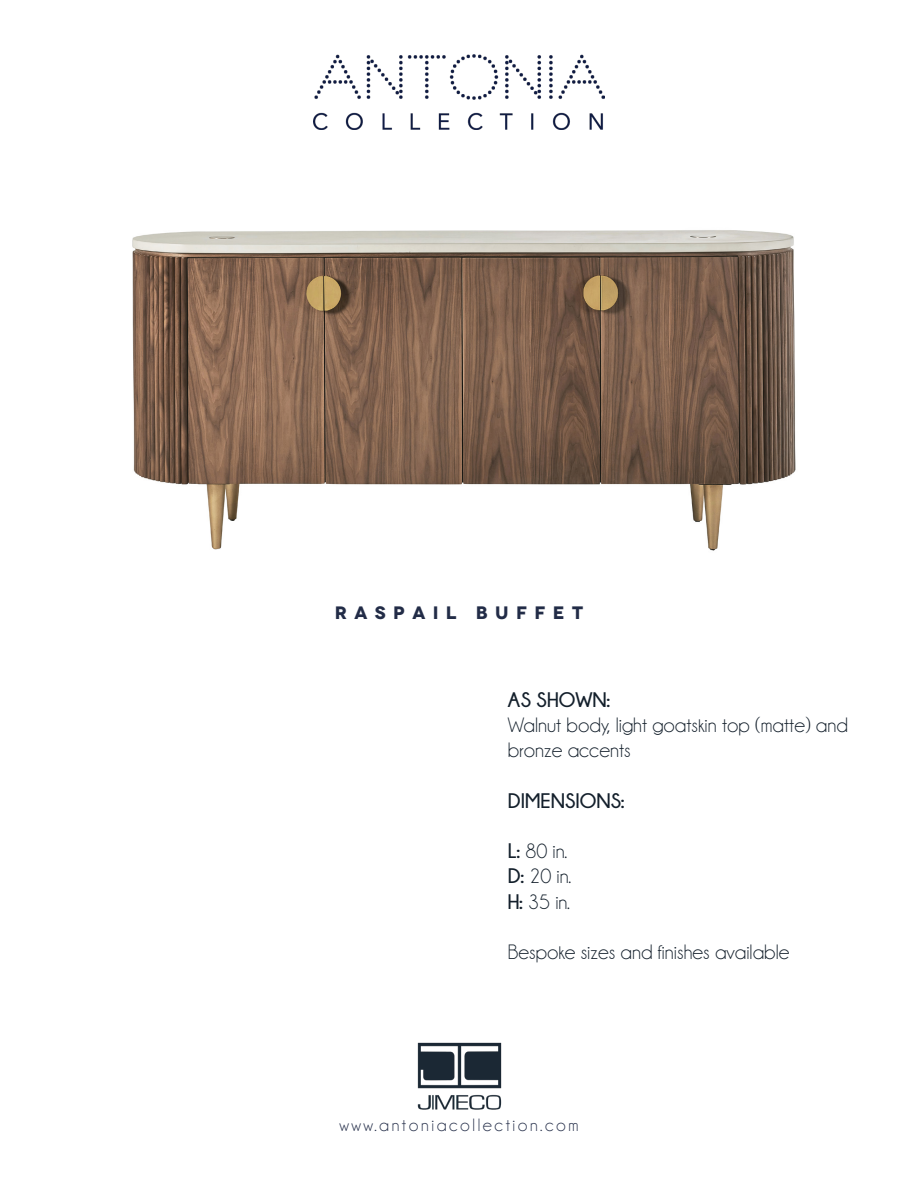
<style>
.page{position:relative;width:918px;height:1188px;background:#fff}
.page>*{position:absolute;margin:0;border:0;box-sizing:border-box;transform-origin:0 0}
.t1{font:21px "Champagne&Limousines";color:#131f2b}
.t2{font:700 21px "Champagne&Limousines";color:#131f2b}
.t3{font:18px "Champagne&Limousines";letter-spacing:.14em;color:#222c47}
.t4{font:700 expanded 18px "Novecento";letter-spacing:.41em;color:#222c47}
.s1{font-weight:700}
</style>
<div class="page">
<img style="left:132px;top:230px;width:664px;height:321px">
<img style="left:417px;top:1042px;width:85px;height:68px">
<img style="left:314px;top:54px;width:290px;height:75px">
<p class="t4" style="left:335px;top:601px;width:250px">RASPAIL BUFFET</p>
<p class="t2" style="left:508px;top:688px;width:104px">AS SHOWN:</p>
<p class="t1" style="left:508px;top:715px;width:341px">Walnut body, light goatskin top (matte) and</p>
<p class="t1" style="left:508px;top:740px;width:124px">bronze accents</p>
<p class="t2" style="left:508px;top:789px;width:118px">DIMENSIONS:</p>
<p class="t1" style="left:508px;top:841px;width:61px"><span class="s1">L:</span> 80 in.</p>
<p class="t1" style="left:508px;top:866px;width:65px"><span class="s1">D:</span> 20 in.</p>
<p class="t1" style="left:508px;top:891px;width:64px"><span class="s1">H:</span> 35 in.</p>
<p class="t1" style="left:508px;top:941px;width:283px">Bespoke sizes and finishes available</p>
<p class="t3" style="left:339px;top:1116px;width:241px">www.antoniacollection.com</p>
</div>
